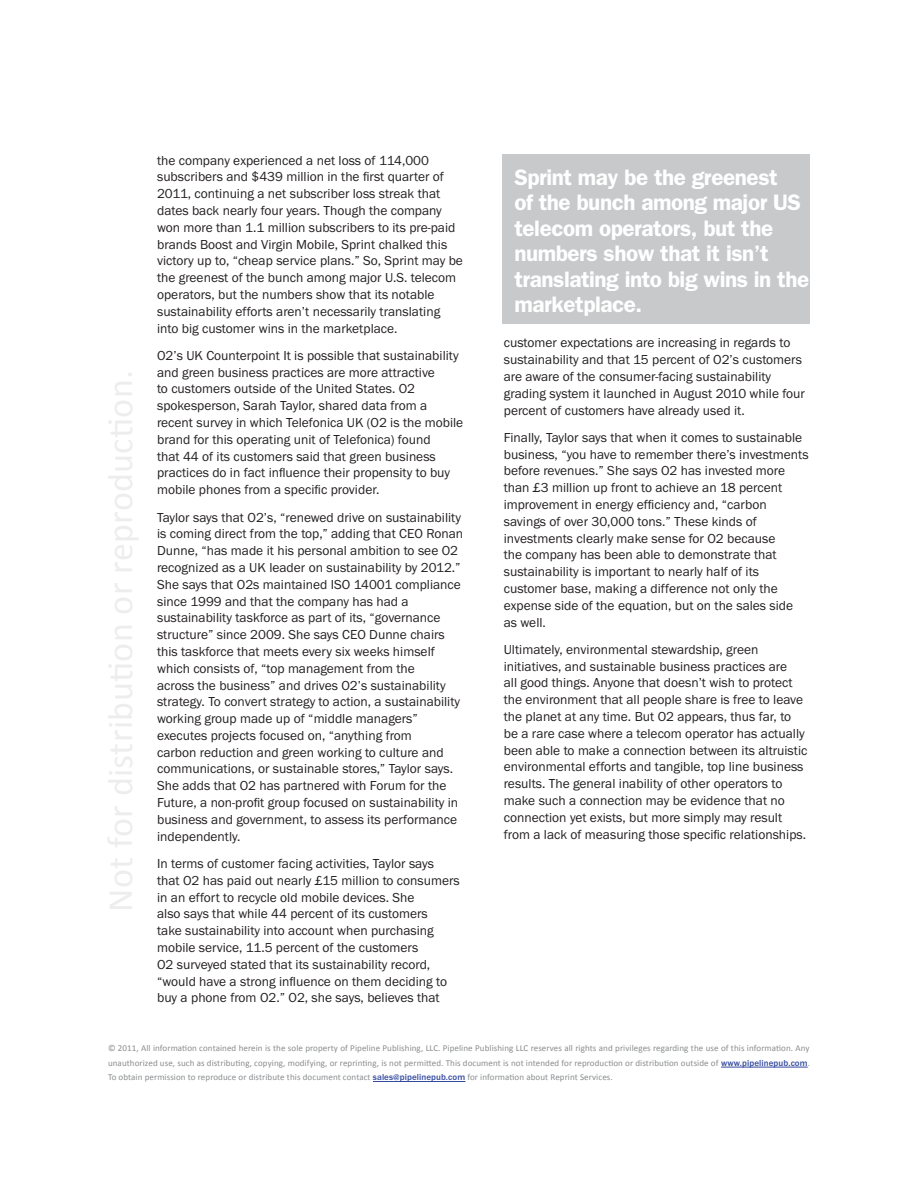
<style>
.page{position:relative;width:918px;height:1188px;background:#fff}
.page>*{position:absolute;margin:0;border:0;box-sizing:border-box;transform-origin:0 0}
.t1{font:600 22.5px/25.5px "Franklin Gothic";letter-spacing:-.02em;color:#fff}
.t2{font:13.5px/16.8px "Franklin Gothic EF";color:#231f20}
.t3{font:9px/14.4px "Calibri";letter-spacing:.01em;color:#8a8c8e;text-align:justify}
.s1{font-family:"Franklin Gothic EF";font-weight:500;color:#32499e}
</style>
<div class="page">
<hr style="left:721px;top:1067px;width:87px;height:1px;background:#32499e">
<hr style="left:373px;top:1081px;width:92px;height:1px;background:#32499e">
<div style="left:502px;top:154px;width:308px;height:170px;background:#c7c9cb"></div>
<p class="t2" style="left:157px;top:152px;width:307px">the company experienced a net loss of 114,000 subscribers and $439 million in the first quarter of 2011, continuing a net subscriber loss streak that dates back nearly four years. Though the company won more than 1.1 million subscribers to its pre-paid brands Boost and Virgin Mobile, Sprint chalked this victory up to, “cheap service plans.” So, Sprint may be the greenest of the bunch among major U.S. telecom operators, but the numbers show that its notable sustainability efforts aren’t necessarily translating into big customer wins in the marketplace.</p>
<p class="t2" style="left:157px;top:347px;width:308px">O2’s UK Counterpoint It is possible that sustainability and green business practices are more attractive<br>to customers outside of the United States. O2 spokesperson, Sarah Taylor, shared data from a recent survey in which Telefonica UK (O2 is the mobile brand for this operating unit of Telefonica) found<br>that 44 of its customers said that green business practices do in fact influence their propensity to buy mobile phones from a specific provider.</p>
<p class="t2" style="left:157px;top:509px;width:308px">Taylor says that O2’s, “renewed drive on sustainability is coming direct from the top,” adding that CEO Ronan Dunne, “has made it his personal ambition to see O2 recognized as a UK leader on sustainability by 2012.” She says that O2s maintained ISO 14001 compliance since 1999 and that the company has had a sustainability taskforce as part of its, “governance structure” since 2009. She says CEO Dunne chairs this taskforce that meets every six weeks himself which consists of, “top management from the<br>across the business” and drives O2’s sustainability strategy. To convert strategy to action, a sustainability working group made up of “middle managers” executes projects focused on, “anything from<br>carbon reduction and green working to culture and communications, or sustainable stores,” Taylor says.<br>She adds that O2 has partnered with Forum for the Future, a non-profit group focused on sustainability in business and government, to assess its performance independently.</p>
<p class="t2" style="left:157px;top:855px;width:304px">In terms of customer facing activities, Taylor says that O2 has paid out nearly £15 million to consumers in an effort to recycle old mobile devices. She<br>also says that while 44 percent of its customers<br>take sustainability into account when purchasing mobile service, 11.5 percent of the customers<br>O2 surveyed stated that its sustainability record, “would have a strong influence on them deciding to buy a phone from O2.” O2, she says, believes that</p>
<h1 class="t1" style="left:514px;top:163px;width:296px">Sprint may be the greenest<br>of the bunch among major US telecom operators, but the numbers show that it isn’t translating into big wins in the marketplace.</h1>
<p class="t2" style="left:504px;top:335px;width:303px">customer expectations are increasing in regards to sustainability and that 15 percent of O2’s customers are aware of the consumer-facing sustainability grading system it launched in August 2010 while four percent of customers have already used it.</p>
<p class="t2" style="left:504px;top:429px;width:306px">Finally, Taylor says that when it comes to sustainable business, “you have to remember there’s investments before revenues.” She says O2 has invested more than £3 million up front to achieve an 18 percent improvement in energy efficiency and, “carbon savings of over 30,000 tons.” These kinds of investments clearly make sense for O2 because<br>the company has been able to demonstrate that sustainability is important to nearly half of its customer base, making a difference not only the expense side of the equation, but on the sales side as well.</p>
<p class="t2" style="left:504px;top:641px;width:305px">Ultimately, environmental stewardship, green initiatives, and sustainable business practices are<br>all good things. Anyone that doesn’t wish to protect the environment that all people share is free to leave the planet at any time. But O2 appears, thus far, to be a rare case where a telecom operator has actually been able to make a connection between its altruistic environmental efforts and tangible, top line business results. The general inability of other operators to make such a connection may be evidence that no connection yet exists, but more simply may result from a lack of measuring those specific relationships.</p>
<p class="t3" style="left:108px;top:1041px;width:704px">© 2011, All information contained herein is the sole property of Pipeline Publishing, LLC. Pipeline Publishing LLC reserves all rights and privileges regarding the use of this information. Any unauthorized use, such as distributing, copying, modifying, or reprinting, is not permitted. This document is not intended for reproduction or distribution outside of <span class="s1">www.pipelinepub.com</span>.<br>To obtain permission to reproduce or distribute this document contact <span class="s1">sales@pipelinepub.com</span> for information about Reprint Services.</p>
</div>
